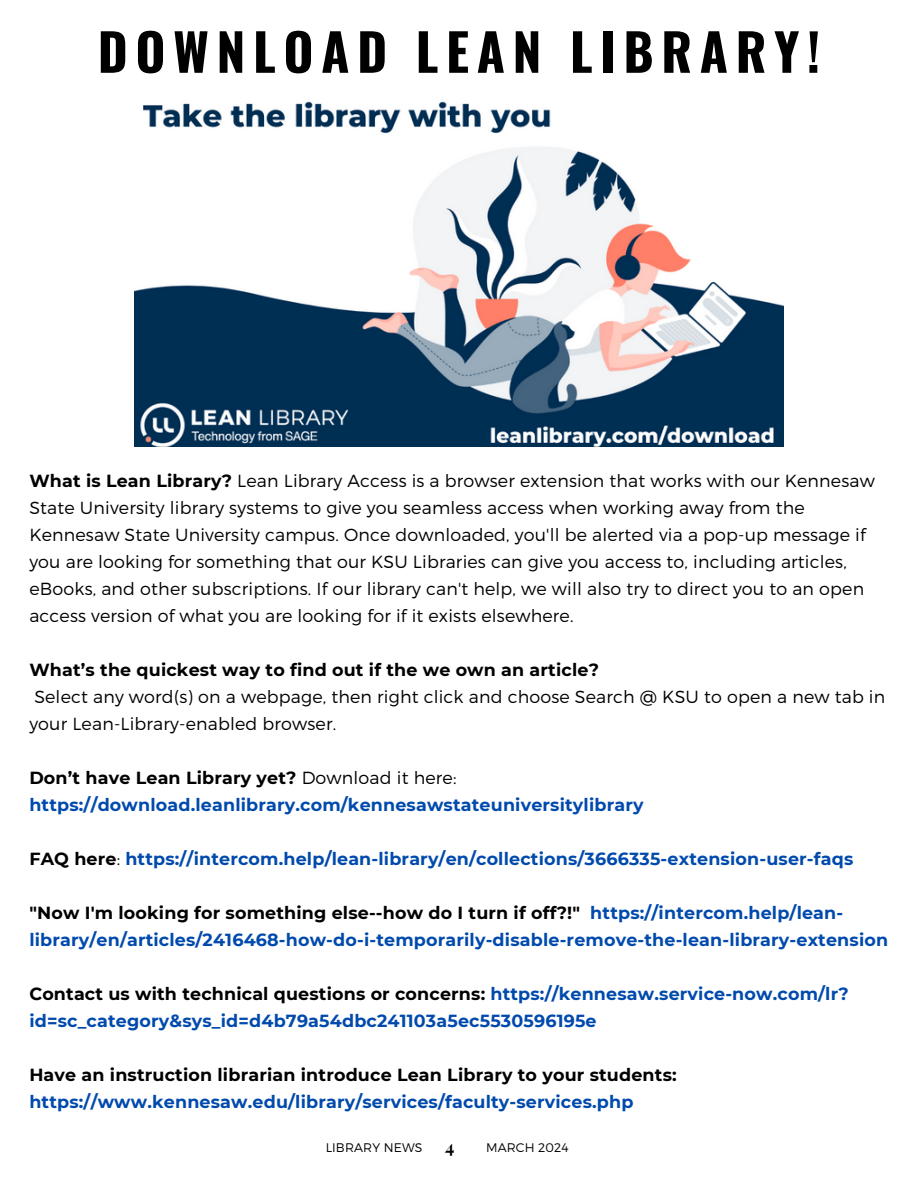
<style>
.page{position:relative;width:918px;height:1188px;background:#fff}
.page>*{position:absolute;margin:0;border:0;box-sizing:border-box;transform-origin:0 0}
.t1{font:700 51.3px "Oswald";letter-spacing:.15em;color:#000}
.t2{font:300 17.55px/27px "Montserrat";letter-spacing:.01em;color:#000}
.t3{font:700 17.55px/27px "Montserrat";letter-spacing:.01em;color:#004aad}
.t4{font:700 17.55px "Montserrat";letter-spacing:.01em;color:#000}
.t5{font:700 17.55px "Playfair Display";color:#000}
.t6{font:300 12.45px "Montserrat";letter-spacing:.01em;color:#000}
.s1{font-weight:700}
.s2{color:#000}
.s3{font-weight:300;color:#000}
</style>
<div class="page">
<img style="left:134px;top:101px;width:650px;height:345px">
<h1 class="t1" style="left:98px;top:12px;width:724px">DOWNLOAD LEAN LIBRARY!</h1>
<p class="t2" style="left:29px;top:466px;width:847px"><span class="s1">What is Lean Library?</span> Lean Library Access is a browser extension that works with our Kennesaw State University library systems to give you seamless access when working away from the Kennesaw State University campus. Once downloaded, you'll be alerted via a pop-up message if you are looking for something that our KSU Libraries can give you access to, including articles, eBooks, and other subscriptions. If our library can't help, we will also try to direct you to an open access version of what you are looking for if it exists elsewhere.</p>
<p class="t4" style="left:29px;top:659px;width:571px">What’s the quickest way to find out if the we own an article?</p>
<p class="t2" style="left:29px;top:682px;width:857px">Select any word(s) on a webpage, then right click and choose Search @ KSU to open a new tab in your Lean-Library-enabled browser.</p>
<p class="t3" style="left:29px;top:764px;width:616px"><span class="s2">Don’t have Lean Library yet?</span> <span class="s3">Download it here: </span>https://download.leanlibrary.com/kennesawstateuniversitylibrary</p>
<p class="t3" style="left:29px;top:845px;width:825px"><span class="s2">FAQ here</span><span class="s3">:</span> https://intercom.help/lean-library/en/collections/3666335-extension-user-faqs</p>
<p class="t3" style="left:29px;top:899px;width:860px"><span class="s2">"Now I'm looking for something else--how do I turn if off?!"</span> https://intercom.help/lean&shy;library/en/articles/2416468-how-do-i-temporarily-disable-remove-the-lean-library-extension</p>
<p class="t3" style="left:29px;top:980px;width:821px"><span class="s2">Contact us with technical questions or concerns:</span> https://kennesaw.service-now.com/lr? id=sc_category&amp;sys_id=d4b79a54dbc241103a5ec5530596195e</p>
<p class="t4" style="left:29px;top:1064px;width:649px">Have an instruction librarian introduce Lean Library to your students:</p>
<p class="t3" style="left:29px;top:1088px;width:606px">https://www.kennesaw.edu/library/services/faculty-services.php</p>
<p class="t6" style="left:326px;top:1139px;width:98px">LIBRARY NEWS</p>
<p class="t5" style="left:445px;top:1134px;width:11px">4</p>
<p class="t6" style="left:486px;top:1140px;width:84px">MARCH 2024</p>
</div>
